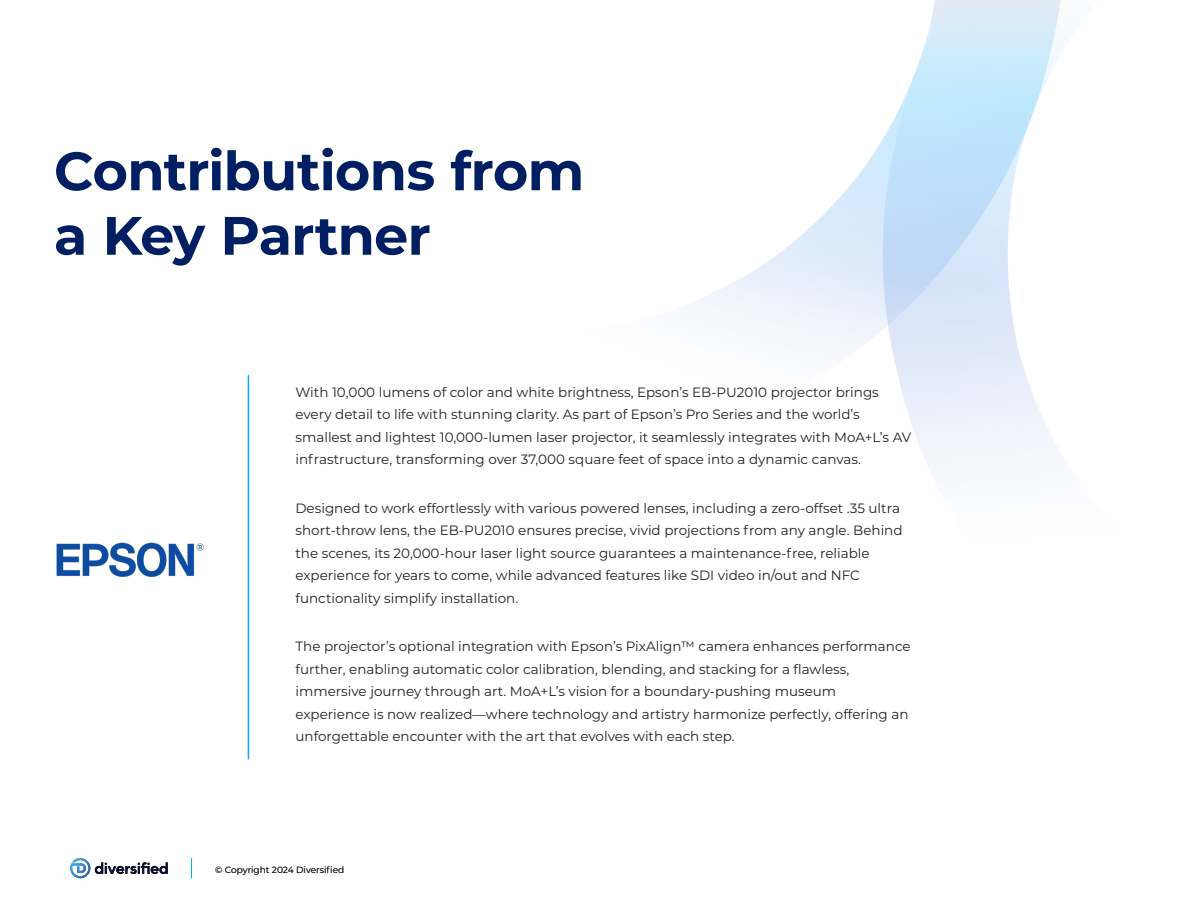
<style>
.page{position:relative;width:1188px;height:918px;background:#fff}
.page>*{position:absolute;margin:0;border:0;box-sizing:border-box;transform-origin:0 0}
.t1{font:700 54px/64.5px "Montserrat";letter-spacing:-.015em;color:#001e62}
.t2{font:13.5px/22.5px "Montserrat";color:#231f20}
.t3{font:9px "Montserrat";color:#231f20}
</style>
<div class="page">
<img style="left:682px;top:0;width:384px;height:472px">
<img style="left:56px;top:542px;width:148px;height:35px">
<hr style="left:248px;top:376px;width:1px;height:383px;background:#00abfa">
<svg style="left:191px;top:858px;width:1px;height:20px"></svg>
<svg style="left:70px;top:858px;width:98px;height:20px"></svg>
<p class="t1" style="left:54px;top:136px;width:532px">Contributions from a Key Partner</p>
<p class="t2" style="left:296px;top:380px;width:617px">With 10,000 lumens of color and white brightness, Epson’s EB-PU2010 projector brings every detail to life with stunning clarity. As part of Epson’s Pro Series and the world’s smallest and lightest 10,000-lumen laser projector, it seamlessly integrates with MoA+L’s AV infrastructure, transforming over 37,000 square feet of space into a dynamic canvas.</p>
<p class="t2" style="left:296px;top:496px;width:609px">Designed to work effortlessly with various powered lenses, including a zero-offset .35 ultra short-throw lens, the EB-PU2010 ensures precise, vivid projections from any angle. Behind the scenes, its 20,000-hour laser light source guarantees a maintenance-free, reliable experience for years to come, while advanced features like SDI video in/out and NFC functionality simplify installation.</p>
<p class="t2" style="left:296px;top:635px;width:617px">The projector’s optional integration with Epson’s PixAlign™ camera enhances performance further, enabling automatic color calibration, blending, and stacking for a flawless, immersive journey through art. MoA+L’s vision for a boundary-pushing museum experience is now realized—where technology and artistry harmonize perfectly, offering an unforgettable encounter with the art that evolves with each step.</p>
<p class="t3" style="left:215px;top:863px;width:131px">© Copyright 2024 Diversified</p>
</div>
